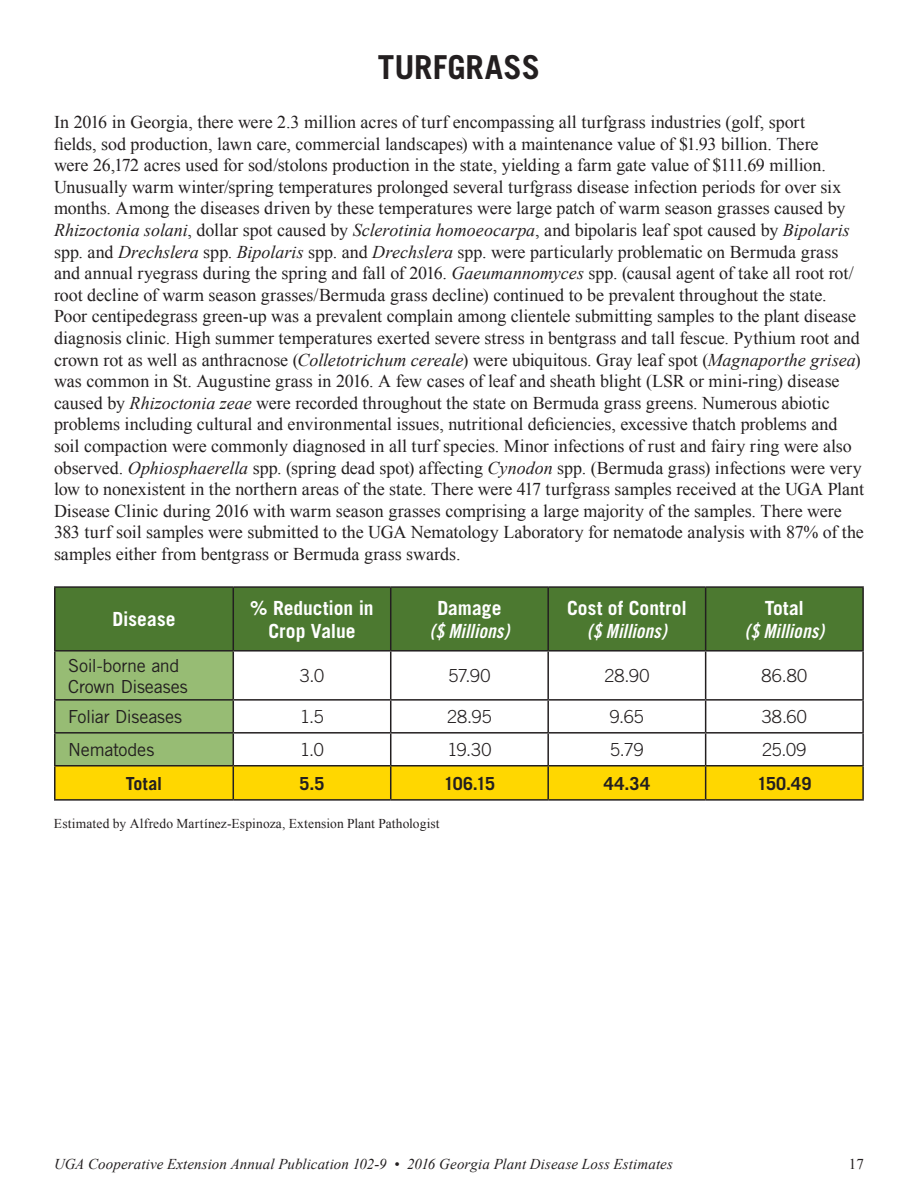
<style>
.page{position:relative;width:918px;height:1188px;background:#fff}
.page>*{position:absolute;margin:0;border:0;box-sizing:border-box;transform-origin:0 0}
.t1{font:700 33px "Trade Gothic";letter-spacing:.005em;color:#231f20}
.t2{font:700 19.5px/23.4px "Trade Gothic";color:#fff;text-align:center}
.t3{font:19.5px "Trade Gothic Bold Cond Twenty Obl";letter-spacing:.005em;color:#fff}
.t4{font:18px/21.6px "Times New Roman";color:#231f20}
.t5{font:300 18px "Trade Gothic";letter-spacing:.005em;color:#231f20}
.t6{font:18px/21.6px "Trade Gothic";letter-spacing:-.015em;color:#231f20}
.t7{font:700 18px "Trade Gothic";letter-spacing:.01em;color:#231f20}
.t8{font:italic 15px "Times New Roman";letter-spacing:.005em;color:#231f20}
.t9{font:15px "Times New Roman";color:#231f20}
.t10{font:13.5px "Times New Roman";letter-spacing:.01em;color:#231f20}
.s1{font-style:italic}
</style>
<div class="page">
<div style="left:56px;top:588px;width:806px;height:62px;background:#4c7930"></div>
<svg style="left:56px;top:652px;width:806px;height:147px"></svg>
<hr style="left:54px;top:586px;width:179px;height:2px;background:#231f20">
<hr style="left:54px;top:588px;width:2px;height:62px;background:#231f20">
<hr style="left:233px;top:586px;width:158px;height:2px;background:#231f20">
<hr style="left:233px;top:588px;width:1px;height:62px;background:#231f20">
<hr style="left:391px;top:586px;width:157px;height:2px;background:#231f20">
<hr style="left:390px;top:588px;width:1px;height:62px;background:#231f20">
<hr style="left:548px;top:586px;width:158px;height:2px;background:#231f20">
<hr style="left:547px;top:588px;width:2px;height:62px;background:#231f20">
<hr style="left:706px;top:586px;width:158px;height:2px;background:#231f20">
<hr style="left:705px;top:588px;width:1px;height:62px;background:#231f20">
<hr style="left:862px;top:588px;width:2px;height:62px;background:#231f20">
<hr style="left:54px;top:650px;width:179px;height:2px;background:#231f20">
<hr style="left:54px;top:652px;width:2px;height:47px;background:#231f20">
<hr style="left:233px;top:650px;width:158px;height:2px;background:#231f20">
<hr style="left:233px;top:652px;width:1px;height:47px;background:#231f20">
<hr style="left:391px;top:650px;width:157px;height:2px;background:#231f20">
<hr style="left:390px;top:652px;width:1px;height:47px;background:#231f20">
<hr style="left:548px;top:650px;width:158px;height:2px;background:#231f20">
<hr style="left:547px;top:652px;width:2px;height:47px;background:#231f20">
<hr style="left:706px;top:650px;width:158px;height:2px;background:#231f20">
<hr style="left:705px;top:652px;width:1px;height:47px;background:#231f20">
<hr style="left:862px;top:652px;width:2px;height:47px;background:#231f20">
<hr style="left:54px;top:699px;width:179px;height:2px;background:#231f20">
<hr style="left:54px;top:701px;width:2px;height:31px;background:#231f20">
<hr style="left:233px;top:699px;width:158px;height:2px;background:#231f20">
<hr style="left:233px;top:701px;width:1px;height:31px;background:#231f20">
<hr style="left:391px;top:699px;width:157px;height:2px;background:#231f20">
<hr style="left:390px;top:701px;width:1px;height:31px;background:#231f20">
<hr style="left:548px;top:699px;width:158px;height:2px;background:#231f20">
<hr style="left:547px;top:701px;width:2px;height:31px;background:#231f20">
<hr style="left:706px;top:699px;width:158px;height:2px;background:#231f20">
<hr style="left:705px;top:701px;width:1px;height:31px;background:#231f20">
<hr style="left:862px;top:701px;width:2px;height:31px;background:#231f20">
<hr style="left:54px;top:732px;width:179px;height:2px;background:#231f20">
<hr style="left:54px;top:734px;width:2px;height:31px;background:#231f20">
<hr style="left:233px;top:732px;width:158px;height:2px;background:#231f20">
<hr style="left:233px;top:734px;width:1px;height:31px;background:#231f20">
<hr style="left:391px;top:732px;width:157px;height:2px;background:#231f20">
<hr style="left:390px;top:734px;width:1px;height:31px;background:#231f20">
<hr style="left:548px;top:732px;width:158px;height:2px;background:#231f20">
<hr style="left:547px;top:734px;width:2px;height:31px;background:#231f20">
<hr style="left:706px;top:732px;width:158px;height:2px;background:#231f20">
<hr style="left:705px;top:734px;width:1px;height:31px;background:#231f20">
<hr style="left:862px;top:734px;width:2px;height:31px;background:#231f20">
<hr style="left:54px;top:765px;width:179px;height:2px;background:#231f20">
<hr style="left:54px;top:767px;width:2px;height:32px;background:#231f20">
<hr style="left:233px;top:765px;width:158px;height:2px;background:#231f20">
<hr style="left:233px;top:767px;width:1px;height:32px;background:#231f20">
<hr style="left:391px;top:765px;width:157px;height:2px;background:#231f20">
<hr style="left:390px;top:767px;width:1px;height:32px;background:#231f20">
<hr style="left:548px;top:765px;width:158px;height:2px;background:#231f20">
<hr style="left:547px;top:767px;width:2px;height:32px;background:#231f20">
<hr style="left:706px;top:765px;width:158px;height:2px;background:#231f20">
<hr style="left:705px;top:767px;width:1px;height:32px;background:#231f20">
<hr style="left:862px;top:767px;width:2px;height:32px;background:#231f20">
<hr style="left:54px;top:799px;width:179px;height:2px;background:#231f20">
<hr style="left:233px;top:799px;width:158px;height:2px;background:#231f20">
<hr style="left:391px;top:799px;width:157px;height:2px;background:#231f20">
<hr style="left:548px;top:799px;width:158px;height:2px;background:#231f20">
<hr style="left:706px;top:799px;width:158px;height:2px;background:#231f20">
<p class="t1" style="left:378px;top:47px;width:164px">TURFGRASS</p>
<p class="t4" style="left:54px;top:111px;width:812px">In 2016 in Georgia, there were 2.3 million acres of turf encompassing all turfgrass industries (golf, sport<br>fields, sod production, lawn care, commercial landscapes) with a maintenance value of $1.93 billion. There<br>were 26,172 acres used for sod/stolons production in the state, yielding a farm gate value of $111.69 million.<br>Unusually warm winter/spring temperatures prolonged several turfgrass disease infection periods for over six months. Among the diseases driven by these temperatures were large patch of warm season grasses caused by <span class="s1">Rhizoctonia solani</span>, dollar spot caused by <span class="s1">Sclerotinia homoeocarpa</span>, and bipolaris leaf spot caused by <span class="s1">Bipolaris </span>spp. and <span class="s1">Drechslera</span> spp. <span class="s1">Bipolaris</span> spp. and <span class="s1">Drechslera</span> spp. were particularly problematic on Bermuda grass and annual ryegrass during the spring and fall of 2016. <span class="s1">Gaeumannomyces</span> spp. (causal agent of take all root rot/ root decline of warm season grasses/Bermuda grass decline) continued to be prevalent throughout the state.<br>Poor centipedegrass green-up was a prevalent complain among clientele submitting samples to the plant disease diagnosis clinic. High summer temperatures exerted severe stress in bentgrass and tall fescue. Pythium root and crown rot as well as anthracnose (<span class="s1">Colletotrichum cereale</span>) were ubiquitous. Gray leaf spot (<span class="s1">Magnaporthe grisea</span>) was common in St. Augustine grass in 2016. A few cases of leaf and sheath blight (LSR or mini-ring) disease caused by <span class="s1">Rhizoctonia zeae</span> were recorded throughout the state on Bermuda grass greens. Numerous abiotic problems including cultural and environmental issues, nutritional deficiencies, excessive thatch problems and soil compaction were commonly diagnosed in all turf species. Minor infections of rust and fairy ring were also observed. <span class="s1">Ophiosphaerella</span> spp. (spring dead spot) affecting <span class="s1">Cynodon</span> spp. (Bermuda grass) infections were very low to nonexistent in the northern areas of the state. There were 417 turfgrass samples received at the UGA Plant Disease Clinic during 2016 with warm season grasses comprising a large majority of the samples. There were 383 turf soil samples were submitted to the UGA Nematology Laboratory for nematode analysis with 87% of the samples either from bentgrass or Bermuda grass swards.</p>
<p class="t2" style="left:112px;top:608px;width:65px">Disease</p>
<p class="t2" style="left:250px;top:596px;width:125px">% Reduction in<br>Crop Value</p>
<p class="t2" style="left:437px;top:596px;width:66px">Damage</p>
<p class="t3" style="left:430px;top:619px;width:81px">($ Millions)</p>
<p class="t2" style="left:567px;top:596px;width:121px">Cost of Control</p>
<p class="t3" style="left:587px;top:619px;width:81px">($ Millions)</p>
<p class="t2" style="left:765px;top:596px;width:41px">Total</p>
<p class="t3" style="left:745px;top:619px;width:81px">($ Millions)</p>
<p class="t6" style="left:68px;top:654px;width:121px">Soil-borne and<br>Crown Diseases</p>
<p class="t5" style="left:300px;top:665px;width:26px">3.0</p>
<p class="t5" style="left:448px;top:665px;width:44px">57.90</p>
<p class="t5" style="left:604px;top:665px;width:46px">28.90</p>
<p class="t5" style="left:762px;top:665px;width:47px">86.80</p>
<p class="t6" style="left:68px;top:706px;width:116px">Foliar Diseases</p>
<p class="t5" style="left:300px;top:706px;width:25px">1.5</p>
<p class="t5" style="left:447px;top:706px;width:46px">28.95</p>
<p class="t5" style="left:610px;top:706px;width:36px">9.65</p>
<p class="t5" style="left:762px;top:706px;width:47px">38.60</p>
<p class="t6" style="left:68px;top:739px;width:88px">Nematodes</p>
<p class="t5" style="left:300px;top:739px;width:25px">1.0</p>
<p class="t5" style="left:447px;top:739px;width:45px">19.30</p>
<p class="t5" style="left:610px;top:739px;width:35px">5.79</p>
<p class="t5" style="left:762px;top:739px;width:46px">25.09</p>
<p class="t7" style="left:126px;top:772px;width:38px">Total</p>
<p class="t7" style="left:300px;top:772px;width:26px">5.5</p>
<p class="t7" style="left:444px;top:772px;width:53px">106.15</p>
<p class="t7" style="left:604px;top:772px;width:48px">44.34</p>
<p class="t7" style="left:757px;top:772px;width:56px">150.49</p>
<p class="t10" style="left:54px;top:814px;width:387px">Estimated by Alfredo Martínez-Espinoza, Extension Plant Pathologist</p>
<p class="t8" style="left:54px;top:1154px;width:620px">UGA Cooperative Extension Annual Publication 102-9 • 2016 Georgia Plant Disease Loss Estimates</p>
<p class="t9" style="left:849px;top:1154px;width:16px">17</p>
</div>
